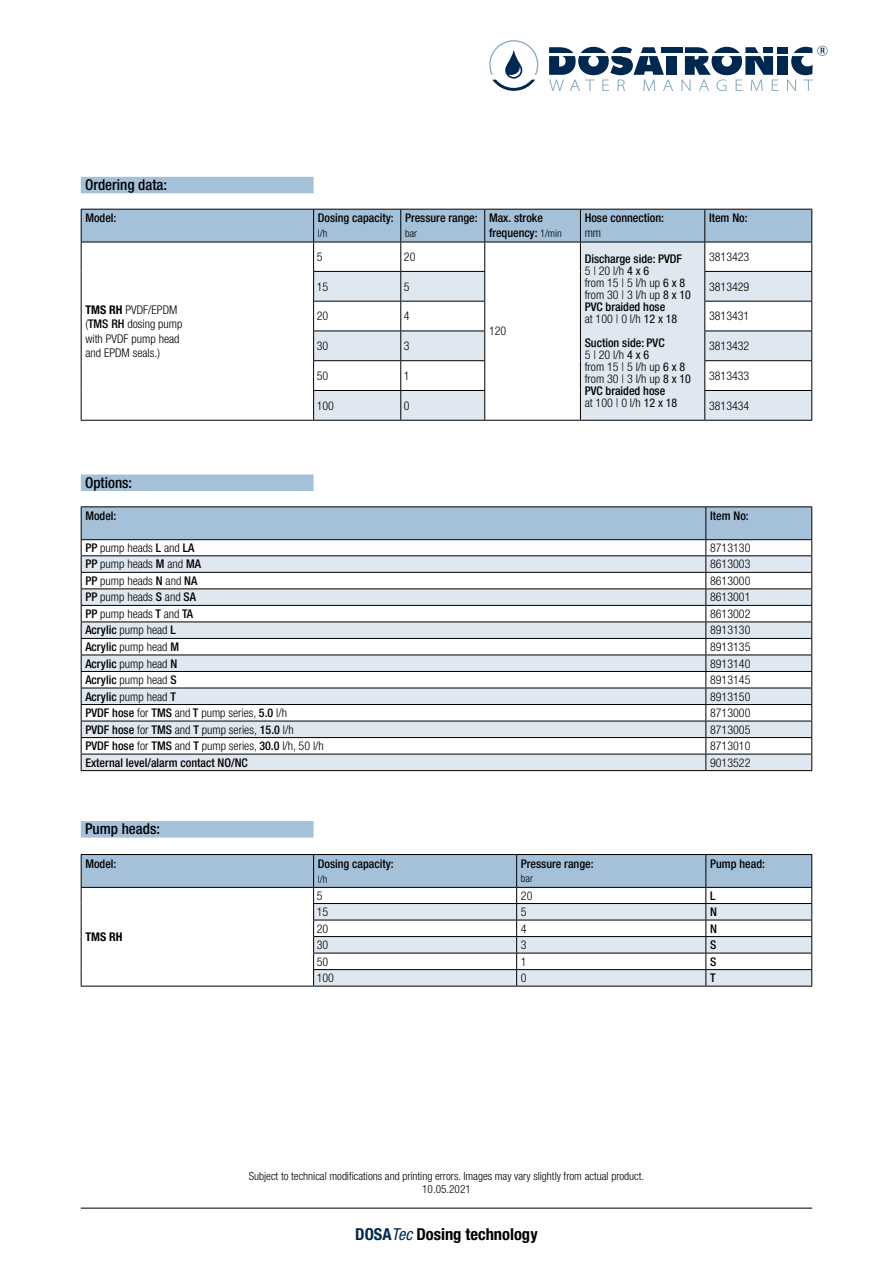
<style>
.page{position:relative;width:893px;height:1263px;background:#fff}
.page>*{position:absolute;margin:0;border:0;box-sizing:border-box;transform-origin:0 0}
.t1{font:700 condensed 16.5px "Helvetica Neue LT Pro";color:#000}
.t2{font:500 condensed 15px "Helvetica Neue LT Pro";color:#000}
.t3{font:300 condensed 12px/12px "Helvetica Neue LT Pro";color:#000}
.t4{font:500 condensed 12px/14.4px "Helvetica Neue LT Pro";color:#000}
.t5{font:700 condensed 12px "Helvetica Neue LT Pro";color:#000}
.t6{font:300 condensed 11.25px/13.5px "Helvetica Neue LT Pro";color:#000;text-align:center}
.t7{font:300 condensed 10.5px "Helvetica Neue LT Pro";color:#000}
.s1{font-weight:300;font-size:10.5px}
.s2{font-weight:700}
.s3{font-weight:500}
.s4{font-weight:400}
.s5{font-weight:300}
.s6{color:#002750}
.s7{font-weight:400;font-style:italic;color:#002750}
</style>
<div class="page">
<hr style="left:81px;top:1208px;width:731px;height:1px;background:#000">
<svg style="left:489px;top:40px;width:339px;height:51px"></svg>
<div style="left:81px;top:177px;width:233px;height:16px;background:#a5c1da"></div>
<div style="left:81px;top:474px;width:233px;height:17px;background:#a5c1da"></div>
<hr style="left:81px;top:506px;width:625px;height:1px;background:#000">
<hr style="left:706px;top:506px;width:106px;height:1px;background:#000">
<svg style="left:81px;top:507px;width:731px;height:263px"></svg>
<hr style="left:81px;top:605px;width:625px;height:1px;background:#000">
<hr style="left:706px;top:605px;width:106px;height:1px;background:#000">
<hr style="left:81px;top:621px;width:625px;height:1px;background:#000">
<hr style="left:706px;top:621px;width:106px;height:1px;background:#000">
<hr style="left:81px;top:638px;width:625px;height:1px;background:#000">
<hr style="left:706px;top:638px;width:106px;height:1px;background:#000">
<hr style="left:81px;top:655px;width:625px;height:1px;background:#000">
<hr style="left:706px;top:655px;width:106px;height:1px;background:#000">
<hr style="left:81px;top:671px;width:625px;height:1px;background:#000">
<hr style="left:706px;top:671px;width:106px;height:1px;background:#000">
<hr style="left:81px;top:688px;width:625px;height:1px;background:#000">
<hr style="left:706px;top:688px;width:106px;height:1px;background:#000">
<hr style="left:81px;top:704px;width:625px;height:1px;background:#000">
<hr style="left:706px;top:704px;width:106px;height:1px;background:#000">
<hr style="left:81px;top:721px;width:625px;height:1px;background:#000">
<hr style="left:706px;top:721px;width:106px;height:1px;background:#000">
<hr style="left:81px;top:737px;width:625px;height:1px;background:#000">
<hr style="left:706px;top:737px;width:106px;height:1px;background:#000">
<hr style="left:81px;top:754px;width:625px;height:1px;background:#000">
<hr style="left:706px;top:754px;width:106px;height:1px;background:#000">
<hr style="left:81px;top:770px;width:625px;height:1px;background:#000">
<hr style="left:706px;top:770px;width:106px;height:1px;background:#000">
<hr style="left:81px;top:420px;width:233px;height:1px;background:#000">
<hr style="left:705px;top:420px;width:107px;height:1px;background:#000">
<hr style="left:314px;top:420px;width:87px;height:1px;background:#000">
<hr style="left:401px;top:420px;width:84px;height:1px;background:#000">
<hr style="left:580px;top:420px;width:125px;height:1px;background:#000">
<hr style="left:485px;top:420px;width:95px;height:1px;background:#000">
<svg style="left:81px;top:209px;width:731px;height:211px"></svg>
<hr style="left:580px;top:390px;width:1px;height:30px;background:#000">
<hr style="left:81px;top:986px;width:233px;height:1px;background:#000">
<hr style="left:706px;top:986px;width:106px;height:1px;background:#000">
<hr style="left:314px;top:986px;width:203px;height:1px;background:#000">
<hr style="left:517px;top:986px;width:189px;height:1px;background:#000">
<svg style="left:81px;top:854px;width:731px;height:132px"></svg>
<div style="left:81px;top:821px;width:233px;height:17px;background:#a5c1da"></div>
<p class="t2" style="left:85px;top:176px;width:84px">Ordering data:</p>
<p class="t4" style="left:85px;top:211px;width:33px">Model:</p>
<p class="t4" style="left:318px;top:211px;width:77px">Dosing capacity:</p>
<p class="t7" style="left:318px;top:227px;width:11px">l/h</p>
<p class="t4" style="left:405px;top:211px;width:74px">Pressure range:</p>
<p class="t7" style="left:405px;top:227px;width:14px">bar</p>
<p class="t4" style="left:489px;top:211px;width:74px">Max. stroke frequency: <span class="s1">1/min</span></p>
<p class="t4" style="left:585px;top:211px;width:81px">Hose connection:</p>
<p class="t3" style="left:585px;top:226px;width:18px">mm</p>
<p class="t4" style="left:709px;top:211px;width:40px">Item No:</p>
<p class="t3" style="left:85px;top:302px;width:99px;line-height:14.4px"><span class="s2">TMS RH</span> PVDF/EPDM (<span class="s3">TMS RH</span> dosing pump with PVDF pump head and EPDM seals.)</p>
<p class="t3" style="left:317px;top:251px;width:7px">5</p>
<p class="t3" style="left:404px;top:251px;width:13px">20</p>
<p class="t3" style="left:709px;top:251px;width:42px">3813423</p>
<p class="t3" style="left:585px;top:253px;width:108px"><span class="s3">Discharge side: PVDF<br></span>5 | 20 l/h <span class="s4">4 x 6<br></span>from 15 | 5 l/h up <span class="s4">6 x 8 </span>from 30 | 3 l/h up <span class="s4">8 x 10<br></span><span class="s3">PVC braided hose<br></span>at 100 | 0 l/h <span class="s4">12 x 18</span></p>
<p class="t3" style="left:585px;top:337px;width:108px"><span class="s3">Suction side: PVC<br></span>5 | 20 l/h <span class="s4">4 x 6<br></span>from 15 | 5 l/h up <span class="s4">6 x 8 </span>from 30 | 3 l/h up <span class="s4">8 x 10<br></span><span class="s3">PVC braided hose<br></span>at 100 | 0 l/h <span class="s4">12 x 18</span></p>
<p class="t3" style="left:317px;top:280px;width:13px">15</p>
<p class="t3" style="left:404px;top:280px;width:7px">5</p>
<p class="t3" style="left:709px;top:280px;width:42px">3813429</p>
<p class="t3" style="left:317px;top:310px;width:13px">20</p>
<p class="t3" style="left:404px;top:310px;width:7px">4</p>
<p class="t3" style="left:709px;top:310px;width:42px">3813431</p>
<p class="t3" style="left:317px;top:340px;width:13px">30</p>
<p class="t3" style="left:404px;top:340px;width:7px">3</p>
<p class="t3" style="left:709px;top:340px;width:42px">3813432</p>
<p class="t3" style="left:317px;top:369px;width:13px">50</p>
<p class="t3" style="left:404px;top:369px;width:7px">1</p>
<p class="t3" style="left:709px;top:369px;width:42px">3813433</p>
<p class="t3" style="left:317px;top:399px;width:19px">100</p>
<p class="t3" style="left:404px;top:399px;width:7px">0</p>
<p class="t3" style="left:709px;top:399px;width:42px">3813434</p>
<p class="t3" style="left:489px;top:325px;width:19px">120</p>
<p class="t2" style="left:85px;top:473px;width:49px">Options:</p>
<p class="t4" style="left:85px;top:508px;width:33px">Model:</p>
<p class="t4" style="left:710px;top:508px;width:40px">Item No:</p>
<p class="t3" style="left:85px;top:542px;width:110px"><span class="s3">PP</span> pump heads <span class="s3">L</span> and <span class="s3">LA</span></p>
<p class="t3" style="left:710px;top:542px;width:42px">8713130</p>
<p class="t3" style="left:85px;top:558px;width:117px"><span class="s3">PP</span> pump heads <span class="s3">M</span> and <span class="s3">MA</span></p>
<p class="t3" style="left:710px;top:558px;width:42px">8613003</p>
<p class="t3" style="left:85px;top:574px;width:113px"><span class="s3">PP</span> pump heads <span class="s3">N</span> and <span class="s3">NA</span></p>
<p class="t3" style="left:710px;top:574px;width:42px">8613000</p>
<p class="t3" style="left:85px;top:591px;width:112px"><span class="s3">PP</span> pump heads <span class="s3">S</span> and <span class="s3">SA</span></p>
<p class="t3" style="left:710px;top:591px;width:42px">8613001</p>
<p class="t3" style="left:85px;top:608px;width:109px"><span class="s3">PP</span> pump heads <span class="s3">T</span> and <span class="s3">TA</span></p>
<p class="t3" style="left:710px;top:608px;width:42px">8613002</p>
<p class="t4" style="left:85px;top:623px;width:92px">Acrylic <span class="s5">pump head</span> L</p>
<p class="t3" style="left:710px;top:624px;width:42px">8913130</p>
<p class="t4" style="left:85px;top:639px;width:95px">Acrylic <span class="s5">pump head</span> M</p>
<p class="t3" style="left:710px;top:641px;width:42px">8913135</p>
<p class="t4" style="left:85px;top:656px;width:93px">Acrylic <span class="s5">pump head</span> N</p>
<p class="t3" style="left:710px;top:657px;width:42px">8913140</p>
<p class="t4" style="left:85px;top:672px;width:93px">Acrylic <span class="s5">pump head</span> S</p>
<p class="t3" style="left:710px;top:674px;width:42px">8913145</p>
<p class="t4" style="left:85px;top:689px;width:92px">Acrylic <span class="s5">pump head</span> T</p>
<p class="t3" style="left:710px;top:690px;width:42px">8913150</p>
<p class="t3" style="left:85px;top:707px;width:203px"><span class="s3">PVDF hose</span> for <span class="s3">TMS</span> and <span class="s3">T</span> pump series, <span class="s3">5.0</span> l/h</p>
<p class="t3" style="left:710px;top:707px;width:42px">8713000</p>
<p class="t3" style="left:85px;top:723px;width:210px"><span class="s3">PVDF hose</span> for <span class="s3">TMS</span> and <span class="s3">T</span> pump series, <span class="s3">15.0</span> l/h</p>
<p class="t3" style="left:710px;top:723px;width:42px">8713005</p>
<p class="t3" style="left:85px;top:740px;width:240px"><span class="s3">PVDF hose</span> for <span class="s3">TMS</span> and <span class="s3">T</span> pump series, <span class="s3">30.0</span> l/h, 50 l/h</p>
<p class="t3" style="left:710px;top:740px;width:42px">8713010</p>
<p class="t4" style="left:85px;top:755px;width:164px">External level/alarm contact NO/NC</p>
<p class="t3" style="left:710px;top:756px;width:42px">9013522</p>
<p class="t2" style="left:85px;top:820px;width:76px">Pump heads:</p>
<p class="t4" style="left:85px;top:856px;width:33px">Model:</p>
<p class="t4" style="left:318px;top:856px;width:77px">Dosing capacity:</p>
<p class="t7" style="left:318px;top:873px;width:11px">l/h</p>
<p class="t4" style="left:521px;top:856px;width:74px">Pressure range:</p>
<p class="t7" style="left:521px;top:872px;width:14px">bar</p>
<p class="t4" style="left:710px;top:856px;width:56px">Pump head:</p>
<p class="t5" style="left:85px;top:929px;width:39px">TMS RH</p>
<p class="t3" style="left:317px;top:889px;width:7px">5</p>
<p class="t3" style="left:521px;top:889px;width:13px">20</p>
<p class="t4" style="left:710px;top:888px;width:7px">L</p>
<p class="t3" style="left:317px;top:906px;width:13px">15</p>
<p class="t3" style="left:521px;top:906px;width:7px">5</p>
<p class="t4" style="left:710px;top:904px;width:8px">N</p>
<p class="t3" style="left:317px;top:922px;width:13px">20</p>
<p class="t3" style="left:521px;top:922px;width:7px">4</p>
<p class="t4" style="left:710px;top:921px;width:8px">N</p>
<p class="t3" style="left:317px;top:939px;width:13px">30</p>
<p class="t3" style="left:521px;top:939px;width:7px">3</p>
<p class="t4" style="left:710px;top:937px;width:8px">S</p>
<p class="t3" style="left:317px;top:955px;width:13px">50</p>
<p class="t3" style="left:521px;top:955px;width:7px">1</p>
<p class="t4" style="left:710px;top:954px;width:8px">S</p>
<p class="t3" style="left:317px;top:972px;width:19px">100</p>
<p class="t3" style="left:521px;top:972px;width:7px">0</p>
<p class="t4" style="left:710px;top:970px;width:7px">T</p>
<p class="t6" style="left:249px;top:1169px;width:397px">Subject to technical modifications and printing errors. Images may vary slightly from actual product.<br>10.05.2021</p>
<h1 class="t1" style="left:355px;top:1224px;width:184px"><span class="s6">DOSA</span><span class="s7">Tec</span> Dosing technology</h1>
</div>
